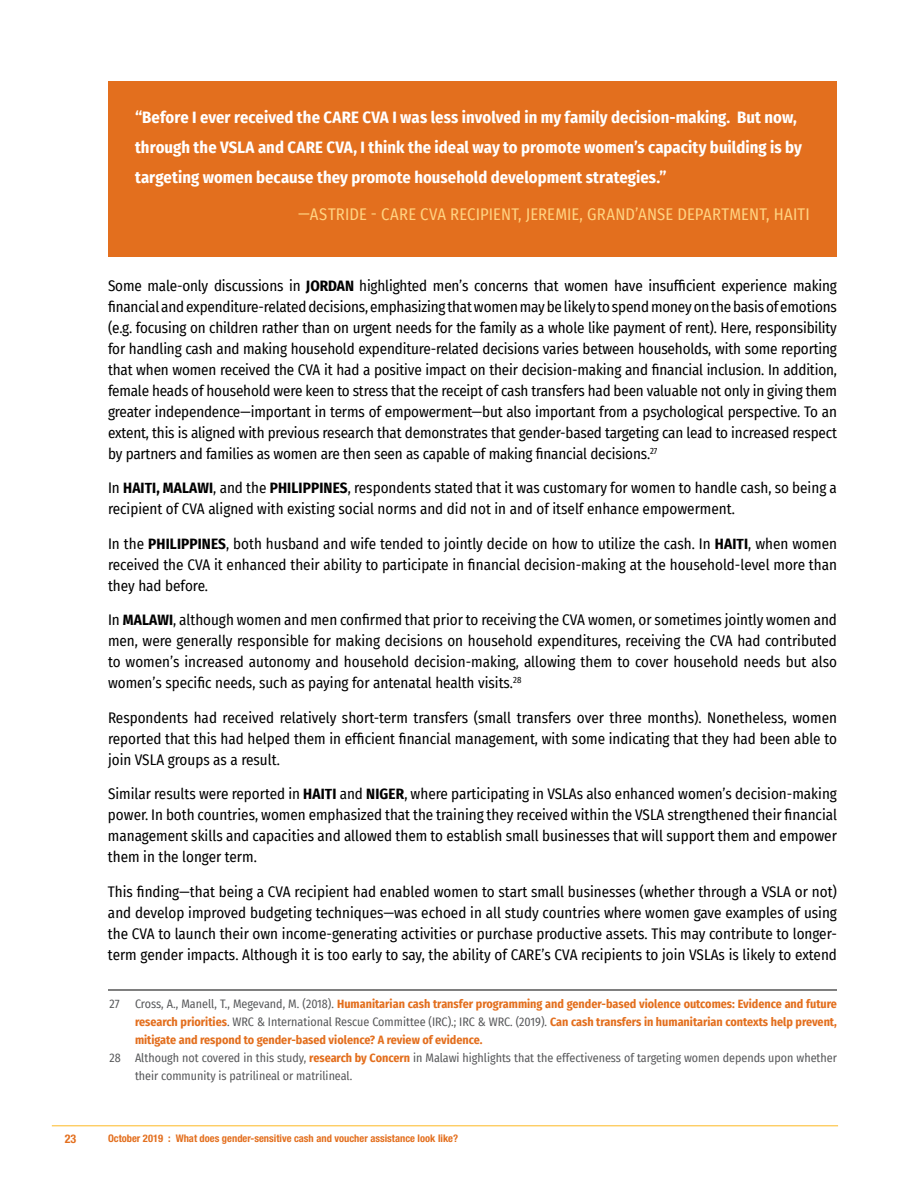
<style>
.page{position:relative;width:918px;height:1188px;background:#fff}
.page>*{position:absolute;margin:0;border:0;box-sizing:border-box;transform-origin:0 0}
.t1{font:700 16.5px/30px "Fira Sans Condensed";letter-spacing:.005em;color:#fff}
.t2{font:16.5px "Fira Sans Condensed";letter-spacing:.01em;color:#ffd281}
.t3{font:15px/21px "Fira Sans Condensed";color:#000;text-align:justify}
.t4{font:700 12px "Fira Sans Condensed";color:#e36f1e}
.t5{font:12px "Fira Sans Condensed";color:#58595b}
.t6{font:700 condensed 12px "Helvetica Neue LT Std";color:#e36f1e}
.t7{font:700 condensed 10.5px "Helvetica Neue LT Std";color:#e36f1e}
.s1{font-weight:700}
.s2{font-weight:400;color:#58595b}
.s3{font-weight:700;color:#e36f1e}
</style>
<div class="page">
<hr style="left:52px;top:1125px;width:786px;height:1px;background:#fdb924">
<hr style="left:108px;top:990px;width:729px;height:1px;background:#000">
<div style="left:108px;top:81px;width:729px;height:175px;background:#e36f1e"></div>
<p class="t1" style="left:135px;top:102px;width:668px">“Before I ever received the CARE CVA I was less involved in my family decision-making. But now, through the VSLA and CARE CVA, I think the ideal way to promote women’s capacity building is by targeting women because they promote household development strategies.”</p>
<p class="t2" style="left:298px;top:202px;width:513px">—ASTRIDE - CARE CVA RECIPIENT, JEREMIE, GRAND’ANSE DEPARTMENT, HAITI</p>
<p class="t3" style="left:108px;top:275px;width:731px">Some male-only discussions in <span class="s1">JORDAN</span> highlighted men’s concerns that women have insufficient experience making financial and expenditure-related decisions, emphasizing that women may be likely to spend money on the basis of emotions (e.g. focusing on children rather than on urgent needs for the family as a whole like payment of rent). Here, responsibility for handling cash and making household expenditure-related decisions varies between households, with some reporting that when women received the CVA it had a positive impact on their decision-making and financial inclusion. In addition, female heads of household were keen to stress that the receipt of cash transfers had been valuable not only in giving them greater independence—important in terms of empowerment—but also important from a psychological perspective. To an extent, this is aligned with previous research that demonstrates that gender-based targeting can lead to increased respect by partners and families as women are then seen as capable of making financial decisions.<sup>27</sup></p>
<p class="t3" style="left:108px;top:477px;width:731px">In <span class="s1">HAITI, MALAWI</span>, and the <span class="s1">PHILIPPINES</span>, respondents stated that it was customary for women to handle cash, so being a recipient of CVA aligned with existing social norms and did not in and of itself enhance empowerment.</p>
<p class="t3" style="left:108px;top:533px;width:731px">In the <span class="s1">PHILIPPINES</span>, both husband and wife tended to jointly decide on how to utilize the cash. In <span class="s1">HAITI</span>, when women received the CVA it enhanced their ability to participate in financial decision-making at the household-level more than they had before.</p>
<p class="t3" style="left:108px;top:609px;width:731px">In <span class="s1">MALAWI</span>, although women and men confirmed that prior to receiving the CVA women, or sometimes jointly women and men, were generally responsible for making decisions on household expenditures, receiving the CVA had contributed to women’s increased autonomy and household decision-making, allowing them to cover household needs but also women’s specific needs, such as paying for antenatal health visits.<sup>28</sup></p>
<p class="t3" style="left:108px;top:707px;width:731px">Respondents had received relatively short-term transfers (small transfers over three months). Nonetheless, women reported that this had helped them in efficient financial management, with some indicating that they had been able to join VSLA groups as a result.</p>
<p class="t3" style="left:108px;top:783px;width:731px">Similar results were reported in <span class="s1">HAITI</span> and <span class="s1">NIGER</span>, where participating in VSLAs also enhanced women’s decision-making power. In both countries, women emphasized that the training they received within the VSLA strengthened their financial management skills and capacities and allowed them to establish small businesses that will support them and empower them in the longer term.</p>
<p class="t3" style="left:108px;top:881px;width:731px">This finding—that being a CVA recipient had enabled women to start small businesses (whether through a VSLA or not) and develop improved budgeting techniques—was echoed in all study countries where women gave examples of using the CVA to launch their own income-generating activities or purchase productive assets. This may contribute to longer&shy;term gender impacts. Although it is too early to say, the ability of CARE’s CVA recipients to join VSLAs is likely to extend</p>
<p class="t5" style="left:110px;top:995px;width:12px">27</p>
<p class="t4" style="left:135px;top:994px;width:704px"><span class="s2">Cross, A., Manell, T., Megevand, M. (2018).</span> Humanitarian cash transfer programming and gender-based violence outcomes: Evidence and future</p>
<p class="t4" style="left:135px;top:1012px;width:704px">research priorities<span class="s2">. WRC &amp; International Rescue Committee (IRC).; IRC &amp; WRC. (2019).</span> Can cash transfers in humanitarian contexts help prevent,</p>
<p class="t4" style="left:135px;top:1030px;width:349px">mitigate and respond to gender-based violence? A review of evidence.</p>
<p class="t5" style="left:110px;top:1049px;width:729px">28 Although not covered in this study, <span class="s3">research by Concern</span> in Malawi highlights that the effectiveness of targeting women depends upon whether</p>
<p class="t5" style="left:135px;top:1067px;width:219px">their community is patrilineal or matrilineal.</p>
<p class="t6" style="left:65px;top:1132px;width:13px">23</p>
<p class="t7" style="left:108px;top:1132px;width:352px">October 2019 : What does gender-sensitive cash and voucher assistance look like?</p>
</div>
